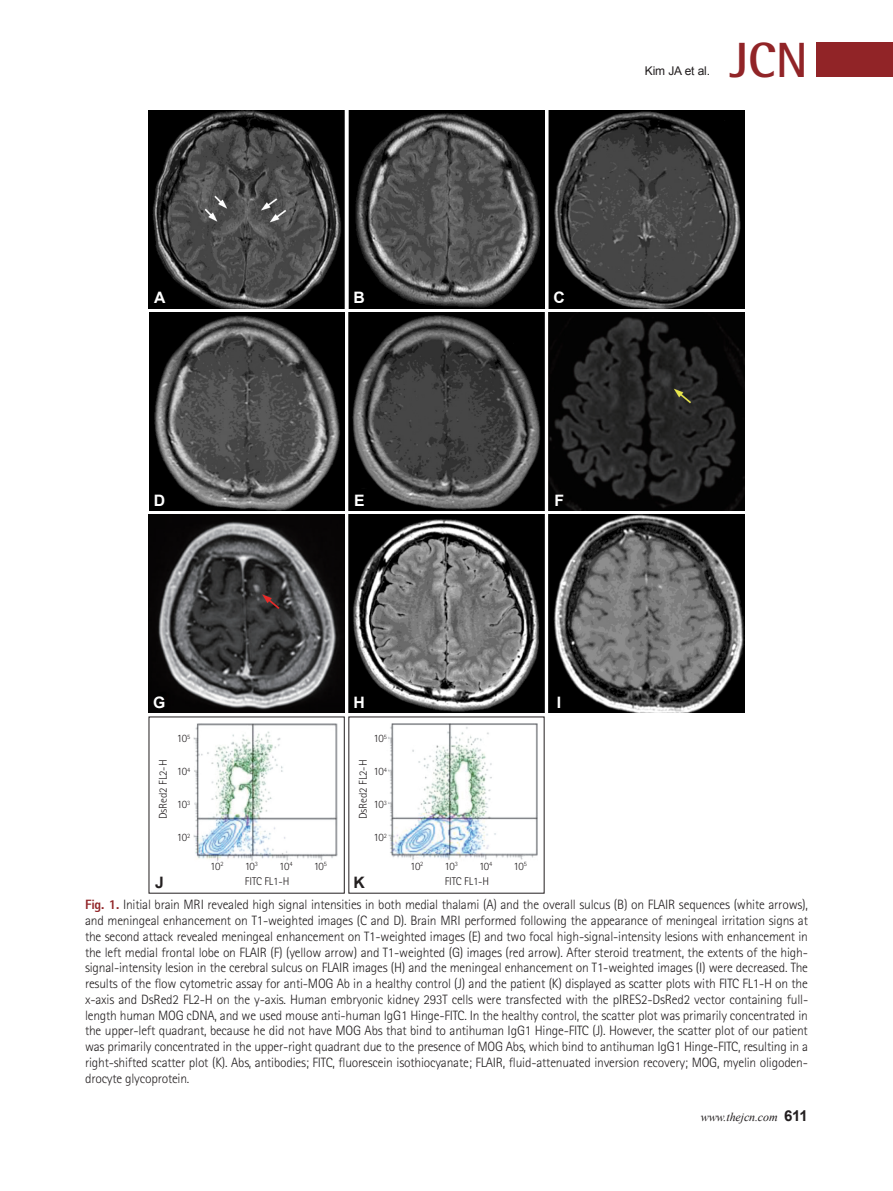
<style>
.page{position:relative;width:893px;height:1191px;background:#fff}
.page>*{position:absolute;margin:0;border:0;box-sizing:border-box;transform-origin:0 0}
.t1{font:700 49.5px "Rotis Semi Sans Std";color:#912427}
.t2{font:700 15.75px "Arial";color:#fff}
.t3{font:700 15.75px "Arial";color:#231f20}
.t4{font:300 13.5px/15.8px "Rotis Sans Serif Std";letter-spacing:-.015em;color:#231f20;text-align:justify}
.t5{font:italic 12px "Times New Roman";letter-spacing:-.01em;color:#231f20}
.t6{font:12px "Arial";letter-spacing:-.01em;color:#231f20}
.t7{font:300 11.25px "Rotis Sans Serif Std";letter-spacing:-.01em;color:#231f20}
.s1{font-weight:800;color:#912427}
.s2{font-family:"Arial";font-weight:700;font-style:normal;font-size:15px}
</style>
<div class="page">
<div style="left:816px;top:43px;width:77px;height:34px;background:#912427"></div>
<img style="left:149px;top:111px;width:195px;height:197px">
<img style="left:149px;top:313px;width:195px;height:197px">
<img style="left:149px;top:515px;width:195px;height:197px">
<img style="left:349px;top:111px;width:195px;height:197px">
<img style="left:349px;top:313px;width:195px;height:197px">
<img style="left:349px;top:515px;width:195px;height:197px">
<img style="left:549px;top:111px;width:195px;height:197px">
<img style="left:549px;top:313px;width:195px;height:197px">
<img style="left:549px;top:515px;width:195px;height:197px">
<img style="left:194px;top:723px;width:144px;height:138px">
<img style="left:388px;top:723px;width:150px;height:137px">
<p class="t6" style="left:645px;top:63px;width:67px">Kim JA et al.</p>
<h1 class="t1" style="left:730px;top:30px;width:80px">JCN</h1>
<p class="t2" style="left:154px;top:287px;width:13px">A</p>
<p class="t2" style="left:354px;top:287px;width:13px">B</p>
<p class="t2" style="left:553px;top:287px;width:13px">C</p>
<p class="t2" style="left:154px;top:489px;width:13px">D</p>
<p class="t2" style="left:354px;top:489px;width:12px">E</p>
<p class="t2" style="left:554px;top:489px;width:11px">F</p>
<p class="t2" style="left:153px;top:691px;width:14px">G</p>
<p class="t2" style="left:354px;top:691px;width:13px">H</p>
<p class="t7" style="left:177px;top:732px;width:15px">10<sup>5</sup></p>
<p class="t7" style="left:177px;top:765px;width:15px">10<sup>4</sup></p>
<p class="t7" style="left:177px;top:798px;width:15px">10<sup>3</sup></p>
<p class="t7" style="left:177px;top:831px;width:15px">10<sup>2</sup></p>
<p class="t7" style="left:157px;top:819px;width:61px;rotate:-90deg">DsRed2 FL2-H</p>
<p class="t7" style="left:356px;top:819px;width:61px;rotate:-90deg">DsRed2 FL2-H</p>
<p class="t7" style="left:374px;top:732px;width:15px">10<sup>5</sup></p>
<p class="t7" style="left:374px;top:765px;width:15px">10<sup>4</sup></p>
<p class="t7" style="left:374px;top:798px;width:15px">10<sup>3</sup></p>
<p class="t7" style="left:374px;top:831px;width:15px">10<sup>2</sup></p>
<p class="t3" style="left:155px;top:872px;width:10px">J</p>
<p class="t7" style="left:210px;top:859px;width:15px">10<sup>2</sup></p>
<p class="t7" style="left:245px;top:859px;width:15px">10<sup>3</sup></p>
<p class="t7" style="left:279px;top:859px;width:15px">10<sup>4</sup></p>
<p class="t7" style="left:314px;top:859px;width:15px">10<sup>5</sup></p>
<p class="t7" style="left:410px;top:859px;width:15px">10<sup>2</sup></p>
<p class="t7" style="left:445px;top:859px;width:15px">10<sup>3</sup></p>
<p class="t7" style="left:479px;top:859px;width:15px">10<sup>4</sup></p>
<p class="t7" style="left:513px;top:859px;width:15px">10<sup>5</sup></p>
<p class="t7" style="left:245px;top:874px;width:46px">FITC FL1-H</p>
<p class="t7" style="left:445px;top:874px;width:46px">FITC FL1-H</p>
<p class="t3" style="left:354px;top:872px;width:13px">K</p>
<p class="t2" style="left:557px;top:691px;width:6px">I</p>
<p class="t4" style="left:85px;top:896px;width:725px"><span class="s1">Fig. 1.</span> Initial brain MRI revealed high signal intensities in both medial thalami (A) and the overall sulcus (B) on FLAIR sequences (white arrows), and meningeal enhancement on T1-weighted images (C and D). Brain MRI performed following the appearance of meningeal irritation signs at the second attack revealed meningeal enhancement on T1-weighted images (E) and two focal high-signal-intensity lesions with enhancement in the left medial frontal lobe on FLAIR (F) (yellow arrow) and T1-weighted (G) images (red arrow). After steroid treatment, the extents of the high&shy;signal-intensity lesion in the cerebral sulcus on FLAIR images (H) and the meningeal enhancement on T1-weighted images (I) were decreased. The results of the flow cytometric assay for anti-MOG Ab in a healthy control (J) and the patient (K) displayed as scatter plots with FITC FL1-H on the x-axis and DsRed2 FL2-H on the y-axis. Human embryonic kidney 293T cells were transfected with the pIRES2-DsRed2 vector containing full&shy;length human MOG cDNA, and we used mouse anti-human IgG1 Hinge-FITC. In the healthy control, the scatter plot was primarily concentrated in the upper-left quadrant, because he did not have MOG Abs that bind to antihuman IgG1 Hinge-FITC (J). However, the scatter plot of our patient was primarily concentrated in the upper-right quadrant due to the presence of MOG Abs, which bind to antihuman IgG1 Hinge-FITC, resulting in a right-shifted scatter plot (K). Abs, antibodies; FITC, fluorescein isothiocyanate; FLAIR, fluid-attenuated inversion recovery; MOG, myelin oligoden&shy;drocyte glycoprotein.</p>
<p class="t5" style="left:701px;top:1108px;width:109px">www.thejcn.com <span class="s2">611</span></p>
</div>
